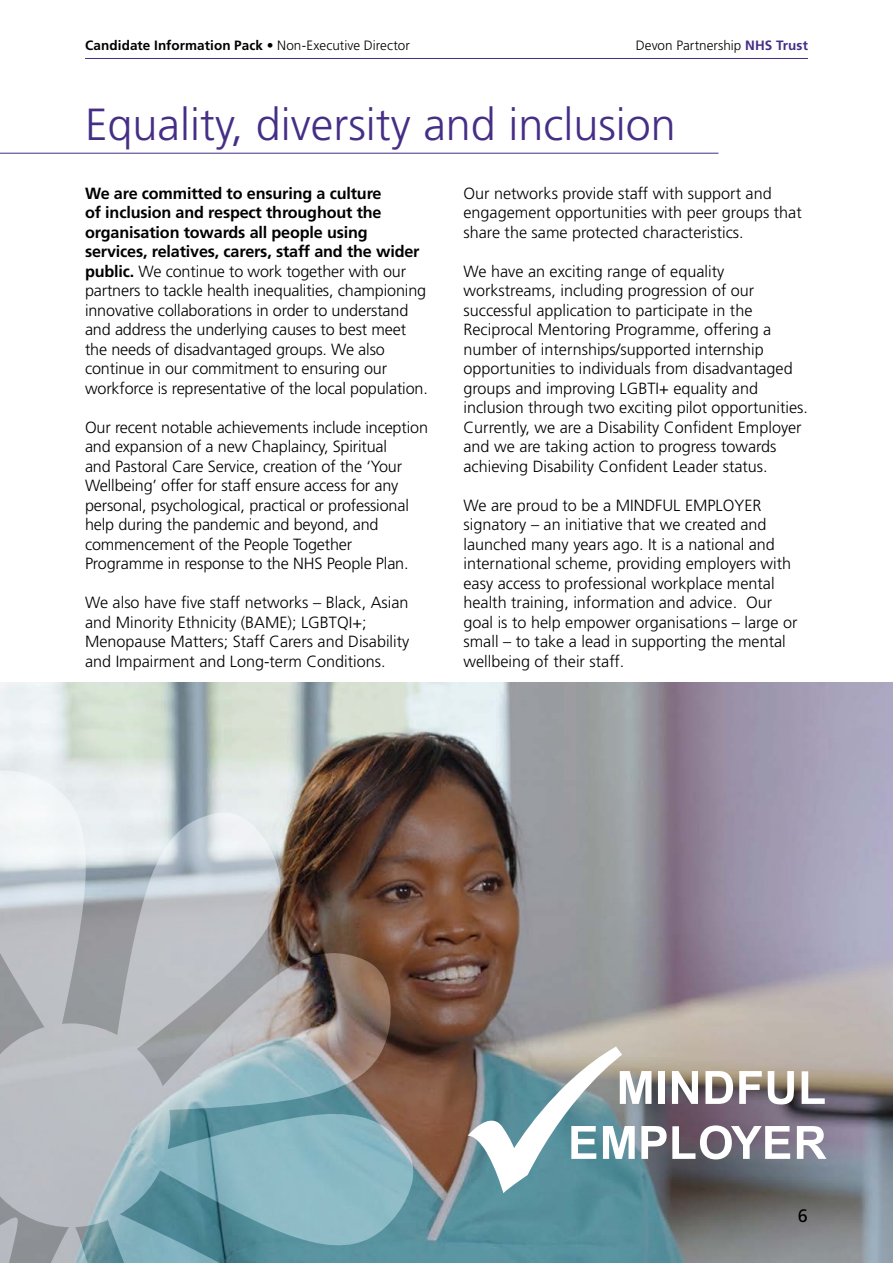
<style>
.page{position:relative;width:893px;height:1263px;background:#fff}
.page>*{position:absolute;margin:0;border:0;box-sizing:border-box;transform-origin:0 0}
.t1{font:300 45px "Frutiger LT Std";color:#452e86}
.t2{font:18px "Frutiger LT Std";color:#000}
.t3{font:300 16.2px/19.5px "Frutiger LT Std";color:#000}
.t4{font:700 13.5px "Frutiger LT Std";letter-spacing:.005em;color:#000}
.t5{font:300 13.5px "Frutiger LT Std";color:#000}
.s1{font-weight:300}
.s2{font-weight:700;color:#452e86}
.s3{font-weight:700}
</style>
<div class="page">
<hr style="left:85px;top:58px;width:723px;height:1px;background:#452e86">
<img style="left:0;top:682px;width:893px;height:581px">
<svg style="left:0;top:770px;width:415px;height:493px;background:#9ba5a7"></svg>
<hr style="left:0;top:153px;width:718px;height:1px;background:#452e86">
<svg style="left:468px;top:1046px;width:358px;height:147px"></svg>
<p class="t4" style="left:85px;top:37px;width:326px">Candidate Information Pack <span class="s1">• Non-Executive Director</span></p>
<p class="t5" style="left:636px;top:37px;width:174px">Devon Partnership <span class="s2">NHS Trust</span></p>
<h1 class="t1" style="left:85px;top:99px;width:592px">Equality, diversity and inclusion</h1>
<p class="t3" style="left:85px;top:183px;width:344px"><span class="s3">We are committed to ensuring a culture<br>of inclusion and respect throughout the organisation towards all people using services, relatives, carers, staff and the wider public.</span> We continue to work together with our partners to tackle health inequalities, championing innovative collaborations in order to understand and address the underlying causes to best meet the needs of disadvantaged groups. We also continue in our commitment to ensuring our workforce is representative of the local population.</p>
<p class="t3" style="left:85px;top:417px;width:344px">Our recent notable achievements include inception and expansion of a new Chaplaincy, Spiritual<br>and Pastoral Care Service, creation of the ‘Your Wellbeing’ offer for staff ensure access for any personal, psychological, practical or professional help during the pandemic and beyond, and commencement of the People Together Programme in response to the NHS People Plan.</p>
<p class="t3" style="left:85px;top:593px;width:326px">We also have five staff networks – Black, Asian and Minority Ethnicity (BAME); LGBTQI+; Menopause Matters; Staff Carers and Disability and Impairment and Long-term Conditions.</p>
<p class="t3" style="left:463px;top:183px;width:340px">Our networks provide staff with support and engagement opportunities with peer groups that share the same protected characteristics.</p>
<p class="t3" style="left:463px;top:262px;width:346px">We have an exciting range of equality workstreams, including progression of our successful application to participate in the Reciprocal Mentoring Programme, offering a number of internships/supported internship opportunities to individuals from disadvantaged groups and improving LGBTI+ equality and inclusion through two exciting pilot opportunities.<br>Currently, we are a Disability Confident Employer and we are taking action to progress towards achieving Disability Confident Leader status.</p>
<p class="t3" style="left:463px;top:496px;width:335px">We are proud to be a MINDFUL EMPLOYER signatory – an initiative that we created and launched many years ago. It is a national and international scheme, providing employers with easy access to professional workplace mental health training, information and advice. Our goal is to help empower organisations – large or small – to take a lead in supporting the mental wellbeing of their staff.</p>
<p class="t2" style="left:798px;top:1205px;width:12px">6</p>
</div>
